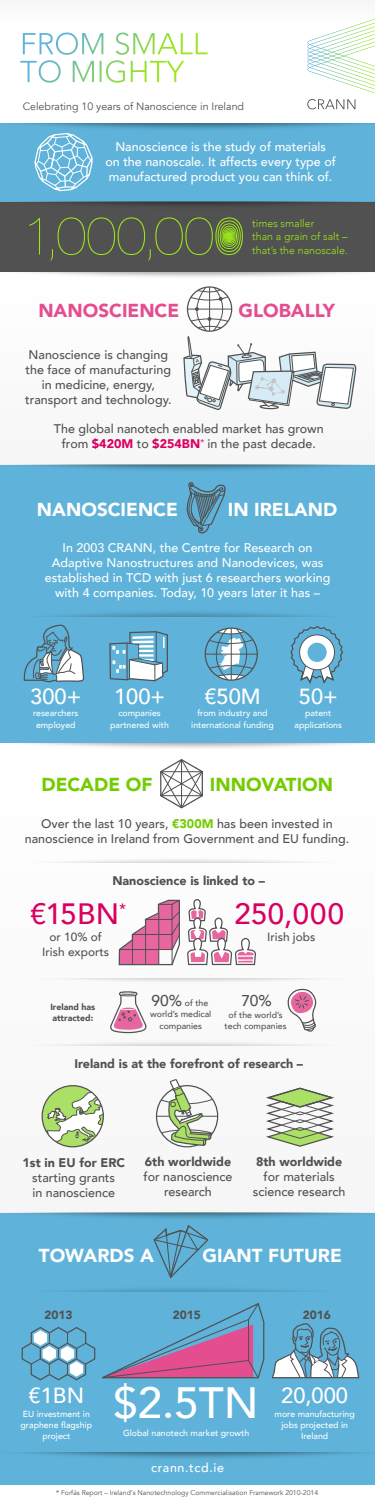
<style>
.page{position:relative;width:375px;height:1500px;background:#fff}
.page>*{position:absolute;margin:0;border:0;box-sizing:border-box;transform-origin:0 0}
.t1{font:500 43.75px "Avenir";color:#fff}
.t2{font:500 29.38px "Avenir";letter-spacing:.015em;color:#d90061}
.t3{font:500 21.88px "Avenir";color:#fff}
.t4{font:900 18.75px "Avenir";color:#fff}
.t5{font:900 18.75px "Avenir";color:#e44d90}
.t6{font:900 18.75px "Avenir";color:#73cc00}
.t7{font:500 15.62px "Avenir";color:#515151}
.t8{font:500 15px "Avenir";color:#d90061}
.t9{font:500 12.5px/15px "Avenir";color:#515151;text-align:center}
.t10{font:500 12.5px/15px "Avenir";color:#fff;text-align:center}
.t11{font:900 12.5px "Avenir";color:#515151}
.t12{font:500 12.5px "Avenir";letter-spacing:.05em;color:#fff}
.t13{font:500 11.88px/15px "Avenir";color:#515151;text-align:center}
.t14{font:900 11.88px "Avenir";color:#515151}
.t15{font:300 10.62px/13.8px "Avenir";color:#9be61a}
.t16{font:10.62px "Avenir";color:#515151}
.t17{font:500 8.75px/11.2px "Avenir";color:#fff;text-align:center}
.t18{font:500 8.75px/11.2px "Avenir";color:#515151;text-align:center}
.t19{font:900 8.75px/11.2px "Avenir";color:#515151}
.t20{font:6.88px "Avenir";color:#515151}
.s1{font-weight:900;color:#d90061}
.s2{font-weight:300;font-size:10px;color:#d90061}
.s3{font-weight:900;color:#73cc00}
</style>
<div class="page">
<div style="left:0;top:1212px;width:375px;height:272px;background:#5fb3da"></div>
<div style="left:0;top:465px;width:375px;height:279px;background:#5fb3da"></div>
<div style="left:0;top:0;width:375px;height:24px;background:#fafafa"></div>
<div style="left:0;top:201px;width:375px;height:71px;background:#515151"></div>
<div style="left:0;top:123px;width:375px;height:79px;background:#5fb3da"></div>
<div style="left:0;top:273px;width:375px;height:192px;background:#f9f9f9"></div>
<img style="left:0;top:743px;width:375px;height:5px">
<img style="left:0;top:1212px;width:375px;height:1px">
<svg style="left:307px;top:99px;width:48px;height:10px"></svg>
<svg style="left:307px;top:19px;width:68px;height:74px"></svg>
<svg style="left:34px;top:133px;width:59px;height:59px"></svg>
<svg style="left:29px;top:218px;width:11px;height:36px"></svg>
<svg style="left:51px;top:217px;width:192px;height:44px"></svg>
<svg style="left:186px;top:482px;width:40px;height:52px"></svg>
<svg style="left:40px;top:33px;width:168px;height:22px"></svg>
<svg style="left:23px;top:624px;width:62px;height:359px"></svg>
<svg style="left:32px;top:632px;width:52px;height:49px"></svg>
<svg style="left:109px;top:631px;width:59px;height:51px"></svg>
<svg style="left:204px;top:628px;width:54px;height:52px"></svg>
<div style="left:205px;top:628px;width:53px;height:53px;border:1px solid #515151;border-radius:50%"></div>
<svg style="left:290px;top:626px;width:53px;height:58px"></svg>
<svg style="left:160px;top:759px;width:43px;height:50px"></svg>
<svg style="left:21px;top:983px;width:339px;height:398px"></svg>
<div style="left:42px;top:1085px;width:62px;height:62px;border:1px solid #515151;border-radius:50%"></div>
<svg style="left:183px;top:287px;width:174px;height:123px"></svg>
<svg style="left:118px;top:899px;width:138px;height:67px"></svg>
<p class="t16" style="left:23px;top:100px;width:223px">Celebrating 10 years of Nanoscience in Ireland</p>
<p class="t10" style="left:105px;top:139px;width:232px">Nanoscience is the study of materials<br>on the nanoscale. It affects every type of manufactured product you can think of.</p>
<p class="t15" style="left:252px;top:216px;width:97px">times smaller<br>than a grain of salt – that’s the nanoscale.</p>
<h3 class="t5" style="left:38px;top:294px;width:142px">NANOSCIENCE</h3>
<h3 class="t5" style="left:238px;top:294px;width:98px">GLOBALLY</h3>
<p class="t9" style="left:25px;top:346px;width:148px">Nanoscience is changing the face of manufacturing in medicine, energy, transport and technology.</p>
<p class="t9" style="left:54px;top:420px;width:271px">The global nanotech enabled market has grown from <span class="s1">$420M</span> to <span class="s1">$254BN</span><span class="s2">*</span> in the past decade.</p>
<h3 class="t4" style="left:37px;top:493px;width:142px">NANOSCIENCE</h3>
<h3 class="t4" style="left:228px;top:493px;width:111px">IN IRELAND</h3>
<p class="t10" style="left:45px;top:540px;width:287px">In 2003 CRANN, the Centre for Research on Adaptive Nanostructures and Nanodevices, was established in TCD with just 6 researchers working with 4 companies. Today, 10 years later it has –</p>
<h3 class="t3" style="left:30px;top:677px;width:53px">300+</h3>
<p class="t17" style="left:33px;top:707px;width:47px">researchers employed</p>
<h3 class="t3" style="left:114px;top:677px;width:53px">100+</h3>
<p class="t17" style="left:110px;top:707px;width:60px">companies partnered with</p>
<h3 class="t3" style="left:204px;top:677px;width:58px">€50M</h3>
<p class="t17" style="left:191px;top:707px;width:84px">from industry and international funding</p>
<h3 class="t3" style="left:299px;top:677px;width:40px">50+</h3>
<p class="t17" style="left:295px;top:707px;width:49px">patent applications</p>
<h3 class="t6" style="left:41px;top:769px;width:113px">DECADE OF</h3>
<h3 class="t6" style="left:210px;top:769px;width:125px">INNOVATION</h3>
<p class="t9" style="left:25px;top:815px;width:326px">Over the last 10 years, <span class="s3">€300M</span> has been invested in nanoscience in Ireland from Government and EU funding.</p>
<p class="t11" style="left:112px;top:870px;width:154px">Nanoscience is linked to –</p>
<h2 class="t2" style="left:30px;top:888px;width:91px">€15BN</h2>
<h2 class="t2" style="left:234px;top:888px;width:111px">250,000</h2>
<p class="t8" style="left:119px;top:896px;width:8px">*</p>
<p class="t13" style="left:42px;top:929px;width:68px">or 10% of<br>Irish exports</p>
<p class="t13" style="left:267px;top:929px;width:50px">Irish jobs</p>
<p class="t19" style="left:50px;top:1001px;width:46px">Ireland has attracted:</p>
<p class="t7" style="left:152px;top:987px;width:32px">90%</p>
<p class="t18" style="left:185px;top:997px;width:25px">of the</p>
<p class="t18" style="left:150px;top:1008px;width:63px">world’s medical</p>
<p class="t18" style="left:160px;top:1020px;width:44px">companies</p>
<p class="t7" style="left:242px;top:987px;width:32px">70%</p>
<p class="t18" style="left:225px;top:1008px;width:64px">of the world’s tech companies</p>
<p class="t11" style="left:74px;top:1053px;width:230px">Ireland is at the forefront of research –</p>
<p class="t11" style="left:22px;top:1152px;width:104px">1st in EU for ERC</p>
<p class="t9" style="left:32px;top:1169px;width:84px;text-align:left">starting grants in nanoscience</p>
<p class="t11" style="left:145px;top:1151px;width:88px">6th worldwide</p>
<p class="t9" style="left:144px;top:1169px;width:90px">for nanoscience research</p>
<p class="t11" style="left:256px;top:1151px;width:88px">8th worldwide</p>
<p class="t9" style="left:253px;top:1169px;width:94px">for materials science research</p>
<h3 class="t4" style="left:39px;top:1239px;width:117px">TOWARDS A</h3>
<h3 class="t4" style="left:203px;top:1239px;width:141px">GIANT FUTURE</h3>
<p class="t14" style="left:44px;top:1305px;width:30px">2013</p>
<p class="t14" style="left:303px;top:1305px;width:30px">2016</p>
<p class="t14" style="left:173px;top:1305px;width:30px">2015</p>
<h3 class="t3" style="left:29px;top:1377px;width:57px">€1BN</h3>
<p class="t17" style="left:21px;top:1408px;width:73px">EU investment in graphene flagship project</p>
<h1 class="t1" style="left:114px;top:1365px;width:147px">$2.5TN</h1>
<p class="t17" style="left:123px;top:1427px;width:128px">Global nanotech market growth</p>
<p class="t12" style="left:151px;top:1457px;width:75px">crann.tcd.ie</p>
<h3 class="t3" style="left:281px;top:1376px;width:68px">20,000</h3>
<p class="t17" style="left:275px;top:1408px;width:82px">more manufacturing jobs projected in<br>Ireland</p>
<p class="t20" style="left:56px;top:1489px;width:264px">* Forfás Report – Ireland’s Nanotechnology Commercialisation Framework 2010-2014</p>
</div>
